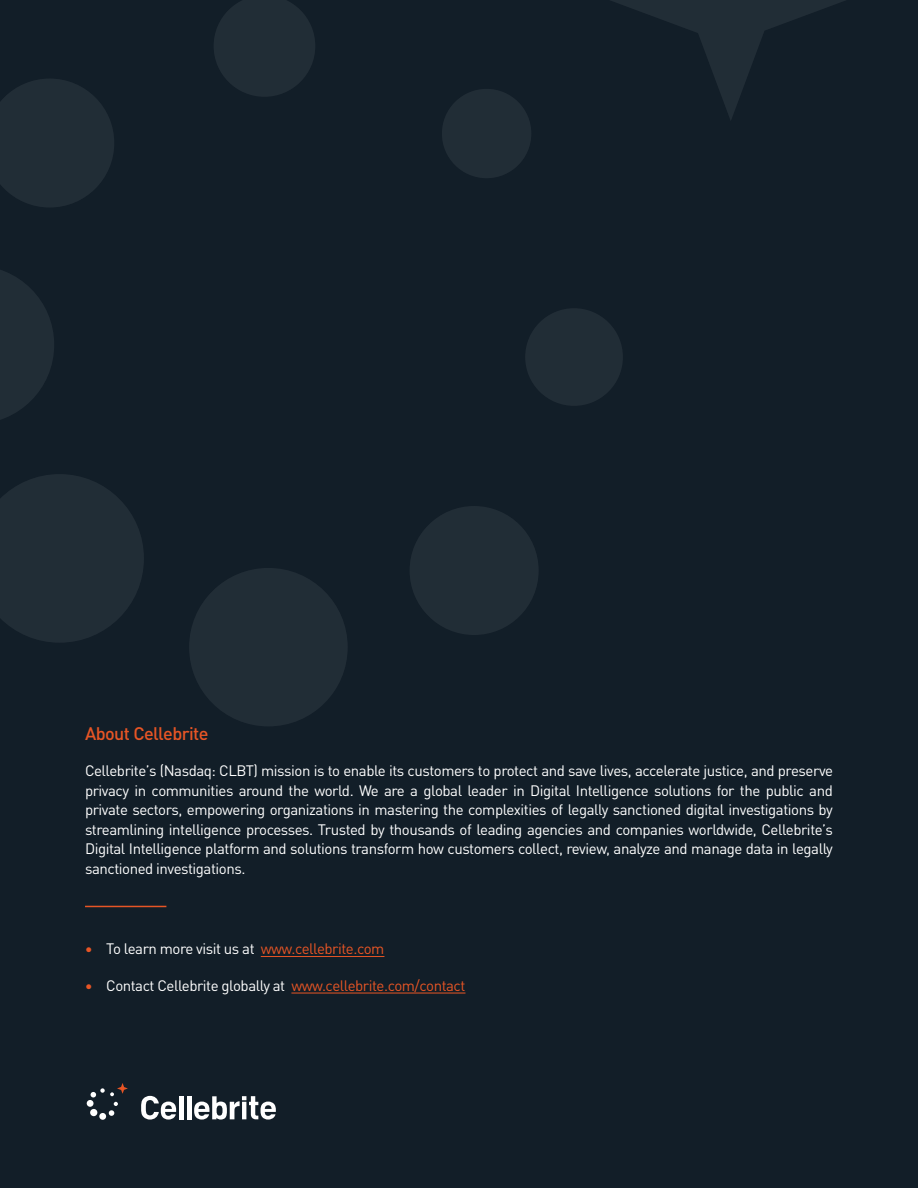
<style>
.page{position:relative;width:918px;height:1188px;background:#121e28}
.page>*{position:absolute;margin:0;border:0;box-sizing:border-box;transform-origin:0 0}
.t1{font:500 18px "DIN Pro";letter-spacing:-.03em;color:#e75525}
.t2{font:15px/19.5px "DIN Pro";letter-spacing:-.03em;color:#fff;text-align:justify}
.t3{font:700 15px "DIN Pro";color:#e75525}
.s1{color:#e75525}
</style>
<div class="page">
<div style="left:525px;top:308px;width:98px;height:98px;background:#212d36;border-radius:50%"></div>
<div style="left:189px;top:568px;width:159px;height:158px;background:#212d36;border-radius:50%"></div>
<svg style="left:0;top:270px;width:54px;height:150px"></svg>
<svg style="left:214px;top:0;width:101px;height:97px"></svg>
<div style="left:442px;top:89px;width:89px;height:89px;background:#212d36;border-radius:50%"></div>
<svg style="left:0;top:79px;width:114px;height:128px"></svg>
<svg style="left:0;top:474px;width:144px;height:169px"></svg>
<div style="left:410px;top:506px;width:129px;height:129px;background:#212d36;border-radius:50%"></div>
<svg style="left:611px;top:0;width:234px;height:120px"></svg>
<hr style="left:261px;top:956px;width:123px;height:1px;background:#e75525">
<hr style="left:291px;top:993px;width:174px;height:1px;background:#e75525">
<hr style="left:85px;top:906px;width:81px;height:1px;background:#e75525">
<svg style="left:141px;top:1096px;width:35px;height:24px"></svg>
<hr style="left:179px;top:1096px;width:4px;height:23px;background:#fff">
<hr style="left:187px;top:1096px;width:4px;height:23px;background:#fff">
<svg style="left:194px;top:1096px;width:82px;height:24px"></svg>
<div style="left:99px;top:1113px;width:7px;height:7px;background:#fff;border-radius:50%"></div>
<div style="left:87px;top:1100px;width:7px;height:7px;background:#fff;border-radius:50%"></div>
<svg style="left:91px;top:1083px;width:37px;height:33px"></svg>
<p class="t1" style="left:85px;top:719px;width:125px">About Cellebrite</p>
<p class="t2" style="left:85px;top:760px;width:750px">Cellebrite s’ (Nasdaq: CLBT) mission is to enable its customers to protect and save lives, accelerate justice, and preserve privacy in communities around the world. We are a global leader in Digital Intelligence solutions for the public and private sectors, empowering organizations in mastering the complexities of legally sanctioned digital investigations by streamlining intelligence processes. Trusted by thousands of leading agencies and companies worldwide, Cellebrite s’ Digital Intelligence platform and solutions transform how customers collect, review, analyze and manage data in legally sanctioned investigations.</p>
<p class="t3" style="left:85px;top:937px;width:9px">•</p>
<p class="t3" style="left:85px;top:974px;width:9px">•</p>
<p class="t2" style="left:106px;top:938px;width:280px">To learn more visit us at <span class="s1">www.cellebrite.com</span></p>
<p class="t2" style="left:106px;top:975px;width:361px">Contact Cellebrite globally at <span class="s1">www.cellebrite.com/contact</span></p>
</div>
